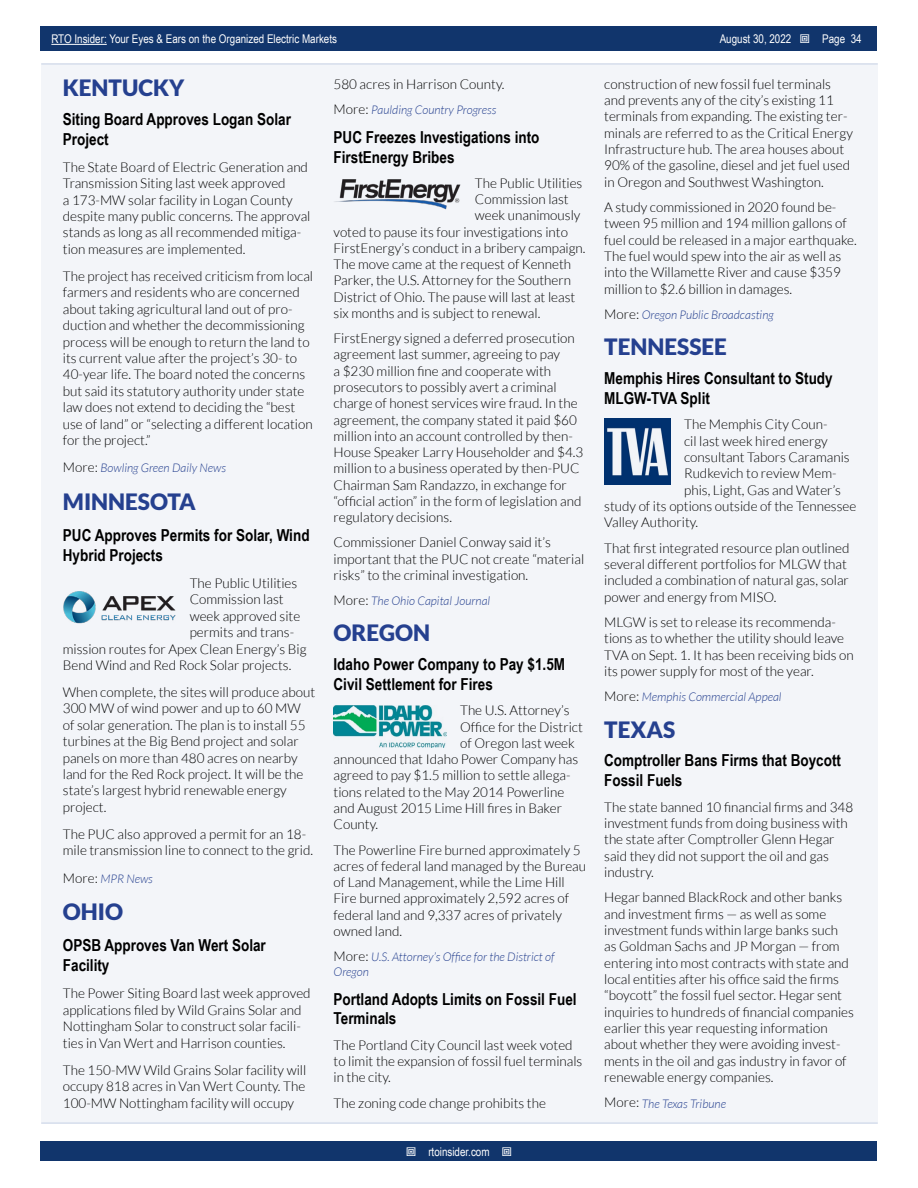
<style>
.page{position:relative;width:918px;height:1188px;background:#fff}
.page>*{position:absolute;margin:0;border:0;box-sizing:border-box;transform-origin:0 0}
.t1{font:900 22.5px "Lato";color:#25408f}
.t2{font:700 16.5px/20px "Arial Narrow";color:#000}
.t3{font:300 13.5px/16.4px "Lato";color:#000}
.t4{font:italic 300 12px/14.4px "Lato";color:#25408f}
.t5{font:12px "Arial Narrow";color:#fff}
.s1{font-style:normal;font-size:13.5px;color:#000}
</style>
<div class="page">
<div style="left:41px;top:1142px;width:836px;height:19px;background:#11356c"></div>
<div style="left:41px;top:27px;width:836px;height:24px;background:#11356c"></div>
<hr style="left:51px;top:44px;width:56px;height:1px;background:#fff">
<div style="left:41px;top:63px;width:837px;height:1061px;background:#f3f5f9"></div>
<hr style="left:41px;top:63px;width:837px;height:2px;background:#d6deec">
<hr style="left:41px;top:1122px;width:837px;height:2px;background:#d6deec">
<img style="left:63px;top:591px;width:113px;height:33px">
<img style="left:333px;top:705px;width:114px;height:42px">
<img style="left:334px;top:179px;width:127px;height:30px">
<img style="left:604px;top:418px;width:67px;height:67px">
<p class="t5" style="left:51px;top:30px;width:287px">RTO Insider: Your Eyes &amp; Ears on the Organized Electric Markets</p>
<p class="t5" style="left:720px;top:30px;width:73px">August 30, 2022</p>
<p class="t5" style="left:822px;top:30px;width:41px">Page 34</p>
<h1 class="t1" style="left:63px;top:74px;width:123px">KENTUCKY</h1>
<p class="t2" style="left:63px;top:108px;width:230px">Siting Board Approves Logan Solar<br>Project</p>
<p class="t3" style="left:63px;top:159px;width:249px">The State Board of Electric Generation and Transmission Siting last week approved<br>a 173-MW solar facility in Logan County despite many public concerns. The approval stands as long as all recommended mitiga&shy;tion measures are implemented.</p>
<p class="t3" style="left:63px;top:268px;width:252px">The project has received criticism from local farmers and residents who are concerned about taking agricultural land out of pro&shy;duction and whether the decommissioning process will be enough to return the land to its current value after the project’s 30- to 40-year life. The board noted the concerns but said its statutory authority under state law does not extend to deciding the “best use of land” or “selecting a different location for the project.”</p>
<p class="t4" style="left:63px;top:461px;width:165px"><span class="s1">More:</span> Bowling Green Daily News</p>
<h1 class="t1" style="left:63px;top:489px;width:134px">MINNESOTA</h1>
<p class="t2" style="left:63px;top:524px;width:248px">PUC Approves Permits for Solar, Wind<br>Hybrid Projects</p>
<p class="t3" style="left:190px;top:575px;width:109px">The Public Utilities</p>
<p class="t3" style="left:190px;top:591px;width:95px">Commission last</p>
<p class="t3" style="left:190px;top:608px;width:112px">week approved site</p>
<p class="t3" style="left:190px;top:624px;width:106px">permits and trans-</p>
<p class="t3" style="left:63px;top:641px;width:245px">mission routes for Apex Clean Energy’s Big</p>
<p class="t3" style="left:63px;top:657px;width:229px">Bend Wind and Red Rock Solar projects.</p>
<p class="t3" style="left:63px;top:684px;width:254px">When complete, the sites will produce about 300 MW of wind power and up to 60 MW of solar generation. The plan is to install 55 turbines at the Big Bend project and solar panels on more than 480 acres on nearby land for the Red Rock project. It will be the state’s largest hybrid renewable energy project.</p>
<p class="t3" style="left:63px;top:826px;width:250px">The PUC also approved a permit for an 18- mile transmission line to connect to the grid.</p>
<p class="t4" style="left:63px;top:871px;width:92px"><span class="s1">More:</span> MPR News</p>
<h1 class="t1" style="left:63px;top:899px;width:62px">OHIO</h1>
<p class="t2" style="left:63px;top:935px;width:205px">OPSB Approves Van Wert Solar<br>Facility</p>
<p class="t3" style="left:63px;top:985px;width:249px">The Power Siting Board last week approved applications filed by Wild Grains Solar and Nottingham Solar to construct solar facili&shy;ties in Van Wert and Harrison counties.</p>
<p class="t3" style="left:63px;top:1062px;width:245px;text-align:justify">The 150-MW Wild Grains Solar facility will occupy 818 acres in Van Wert County. The 100-MW Nottingham facility will occupy</p>
<p class="t3" style="left:604px;top:76px;width:250px">construction of new fossil fuel terminals and prevents any of the city’s existing 11 terminals from expanding. The existing ter&shy;minals are referred to as the Critical Energy Infrastructure hub. The area houses about 90% of the gasoline, diesel and jet fuel used in Oregon and Southwest Washington.</p>
<p class="t3" style="left:604px;top:199px;width:253px">A study commissioned in 2020 found be&shy;tween 95 million and 194 million gallons of fuel could be released in a major earthquake.<br>The fuel would spew into the air as well as into the Willamette River and cause $359 million to $2.6 billion in damages.</p>
<p class="t4" style="left:604px;top:308px;width:171px"><span class="s1">More:</span> Oregon Public Broadcasting</p>
<h1 class="t1" style="left:604px;top:334px;width:124px">TENNESSEE</h1>
<p class="t2" style="left:604px;top:367px;width:230px">Memphis Hires Consultant to Study<br>MLGW-TVA Split</p>
<p class="t3" style="left:684px;top:416px;width:145px">The Memphis City Coun-</p>
<p class="t3" style="left:684px;top:433px;width:145px">cil last week hired energy</p>
<p class="t3" style="left:684px;top:449px;width:167px">consultant Tabors Caramanis</p>
<p class="t3" style="left:684px;top:465px;width:154px">Rudkevich to review Mem-</p>
<p class="t3" style="left:684px;top:482px;width:158px">phis, Light, Gas and Water’s</p>
<p class="t3" style="left:604px;top:498px;width:254px">study of its options outside of the Tennessee</p>
<p class="t3" style="left:604px;top:514px;width:94px">Valley Authority.</p>
<p class="t3" style="left:604px;top:540px;width:247px">That first integrated resource plan outlined several different portfolios for MLGW that included a combination of natural gas, solar power and energy from MISO.</p>
<p class="t3" style="left:604px;top:614px;width:251px">MLGW is set to release its recommenda&shy;tions as to whether the utility should leave TVA on Sept. 1. It has been receiving bids on its power supply for most of the year.</p>
<p class="t4" style="left:604px;top:690px;width:179px"><span class="s1">More:</span> Memphis Commercial Appeal</p>
<h1 class="t1" style="left:604px;top:716px;width:72px">TEXAS</h1>
<p class="t2" style="left:604px;top:750px;width:238px">Comptroller Bans Firms that Boycott<br>Fossil Fuels</p>
<p class="t3" style="left:604px;top:799px;width:250px">The state banned 10 financial firms and 348 investment funds from doing business with the state after Comptroller Glenn Hegar said they did not support the oil and gas industry.</p>
<p class="t3" style="left:604px;top:889px;width:251px">Hegar banned BlackRock and other banks and investment firms — as well as some investment funds within large banks such<br>as Goldman Sachs and JP Morgan — from entering into most contracts with state and local entities after his office said the firms “boycott” the fossil fuel sector. Hegar sent inquiries to hundreds of financial companies earlier this year requesting information about whether they were avoiding invest&shy;ments in the oil and gas industry in favor of renewable energy companies.</p>
<p class="t4" style="left:604px;top:1096px;width:123px"><span class="s1">More:</span> The Texas Tribune</p>
<p class="t3" style="left:334px;top:76px;width:171px">580 acres in Harrison County.</p>
<p class="t4" style="left:334px;top:103px;width:164px"><span class="s1">More:</span> Paulding Country Progress</p>
<p class="t2" style="left:334px;top:126px;width:208px">PUC Freezes Investigations into<br>FirstEnergy Bribes</p>
<p class="t3" style="left:475px;top:175px;width:109px">The Public Utilities</p>
<p class="t3" style="left:475px;top:191px;width:95px">Commission last</p>
<p class="t3" style="left:475px;top:207px;width:107px">week unanimously</p>
<p class="t3" style="left:334px;top:224px;width:236px">voted to pause its four investigations into</p>
<p class="t3" style="left:334px;top:240px;width:252px">FirstEnergy’s conduct in a bribery campaign.</p>
<p class="t3" style="left:334px;top:256px;width:239px">The move came at the request of Kenneth</p>
<p class="t3" style="left:334px;top:272px;width:239px">Parker, the U.S. Attorney for the Southern</p>
<p class="t3" style="left:334px;top:289px;width:243px">District of Ohio. The pause will last at least</p>
<p class="t3" style="left:334px;top:305px;width:207px">six months and is subject to renewal.</p>
<p class="t3" style="left:334px;top:330px;width:251px">FirstEnergy signed a deferred prosecution agreement last summer, agreeing to pay<br>a $230 million fine and cooperate with prosecutors to possibly avert a criminal charge of honest services wire fraud. In the agreement, the company stated it paid $60 million into an account controlled by then-House Speaker Larry Householder and $4.3 million to a business operated by then-PUC Chairman Sam Randazzo, in exchange for “official action” in the form of legislation and regulatory decisions.</p>
<p class="t3" style="left:334px;top:535px;width:252px">Commissioner Daniel Conway said it’s important that the PUC not create “material risks” to the criminal investigation.</p>
<p class="t4" style="left:334px;top:594px;width:158px"><span class="s1">More:</span> The Ohio Capital Journal</p>
<h1 class="t1" style="left:334px;top:620px;width:98px">OREGON</h1>
<p class="t2" style="left:334px;top:654px;width:233px">Idaho Power Company to Pay $1.5M<br>Civil Settlement for Fires</p>
<p class="t3" style="left:460px;top:702px;width:111px">The U.S. Attorney’s</p>
<p class="t3" style="left:460px;top:719px;width:124px">Office for the District</p>
<p class="t3" style="left:460px;top:735px;width:116px">of Oregon last week</p>
<p class="t3" style="left:334px;top:751px;width:246px">announced that Idaho Power Company has</p>
<p class="t3" style="left:334px;top:768px;width:239px">agreed to pay $1.5 million to settle allega-</p>
<p class="t3" style="left:334px;top:784px;width:232px">tions related to the May 2014 Powerline</p>
<p class="t3" style="left:334px;top:800px;width:230px">and August 2015 Lime Hill fires in Baker</p>
<p class="t3" style="left:334px;top:816px;width:45px">County.</p>
<p class="t3" style="left:334px;top:842px;width:254px">The Powerline Fire burned approximately 5 acres of federal land managed by the Bureau of Land Management, while the Lime Hill Fire burned approximately 2,592 acres of federal land and 9,337 acres of privately owned land.</p>
<p class="t4" style="left:334px;top:950px;width:222px"><span class="s1">More:</span> U.S. Attorney’s Office for the District of<br>Oregon</p>
<p class="t2" style="left:334px;top:988px;width:245px">Portland Adopts Limits on Fossil Fuel<br>Terminals</p>
<p class="t3" style="left:334px;top:1037px;width:250px">The Portland City Council last week voted to limit the expansion of fossil fuel terminals in the city.</p>
<p class="t3" style="left:334px;top:1095px;width:214px">The zoning code change prohibits the</p>
<p class="t5" style="left:428px;top:1143px;width:63px">rtoinsider.com</p>
</div>
